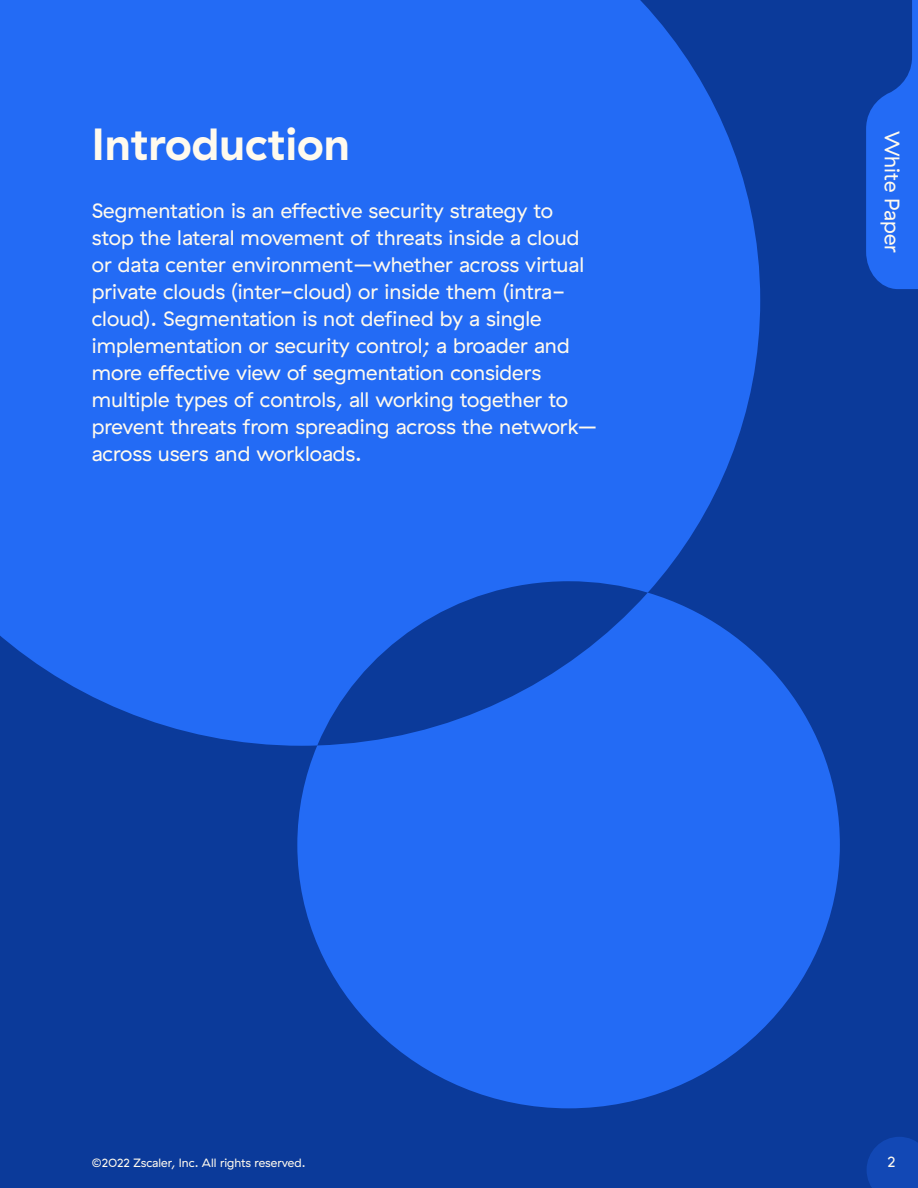
<style>
.page{position:relative;width:918px;height:1188px;background:#0b3a9a}
.page>*{position:absolute;margin:0;border:0;box-sizing:border-box;transform-origin:0 0}
.t1{font:700 45px "GT Haptik ZS";color:#fffaee}
.t2{font:21px/27px "GT Haptik ZS";color:#fffaee}
.t3{font:15px "GT Haptik ZS";color:#fffaee}
.t4{font:12px "GT Haptik ZS";color:#fffaee}
</style>
<div class="page">
<div style="left:0;top:0;width:760px;height:746px;background:#236bf5"></div>
<svg style="left:297px;top:593px;width:543px;height:515px;fill:#236bf5"></svg>
<svg style="left:866px;top:0;width:52px;height:289px"></svg>
<svg style="left:867px;top:1137px;width:51px;height:51px"></svg>
<h1 class="t1" style="left:92px;top:117px;width:260px">Introduction</h1>
<p class="t2" style="left:92px;top:197px;width:507px">Segmentation is an effective security strategy to stop the lateral movement of threats inside a cloud or data center environment–whether across virtual private clouds (inter-cloud) or inside them (intra&shy;cloud). Segmentation is not defined by a single implementation or security control; a broader and more effective view of segmentation considers multiple types of controls, all working together to prevent threats from spreading across the network– across users and workloads.</p>
<p class="t2" style="left:905px;top:131px;width:124px;rotate:90deg">White Paper</p>
<p class="t4" style="left:92px;top:1156px;width:215px">©2022 Zscaler, Inc. All rights reserved.</p>
<p class="t3" style="left:887px;top:1153px;width:10px">2</p>
</div>
